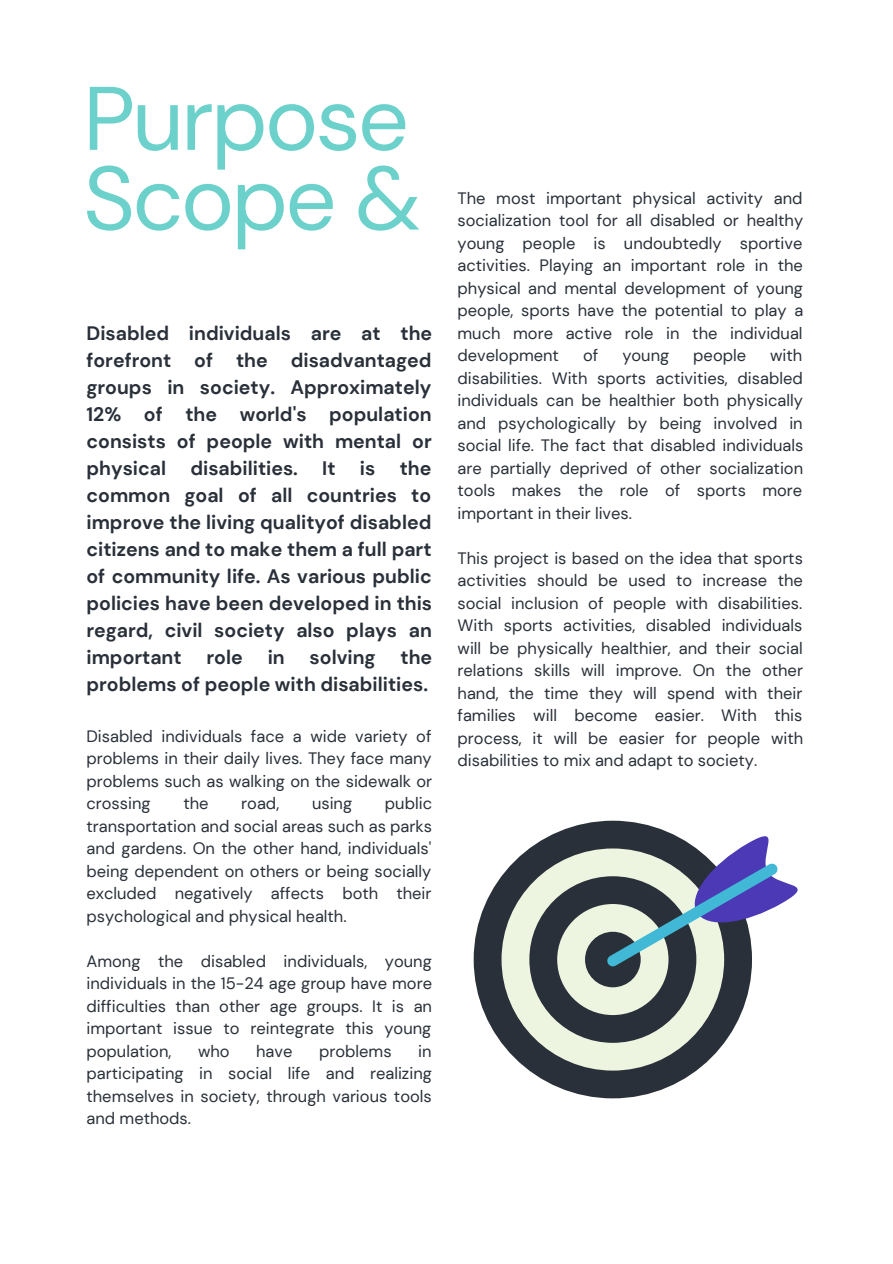
<style>
.page{position:relative;width:893px;height:1264px;background:#fff}
.page>*{position:absolute;margin:0;border:0;box-sizing:border-box;transform-origin:0 0}
.t1{font:89.85px/79.7px "DM Sans";letter-spacing:-.03em;color:#6cd1cb}
.t2{font:700 19.5px/27px "DM Sans";color:#293039;text-align:justify}
.t3{font:16.5px/22.5px "DM Sans";color:#293039;text-align:justify}
</style>
<div class="page">
<svg style="left:473px;top:820px;width:252px;height:278px"></svg>
<svg style="left:529px;top:821px;width:269px;height:221px"></svg>
<h1 class="t1" style="left:83px;top:79px;width:339px">Purpose<br>Scope &amp;</h1>
<p class="t2" style="left:86px;top:320px;width:347px">Disabled individuals are at the forefront of the disadvantaged groups in society. Approximately 12% of the world's population consists of people with mental or physical disabilities. It is the common goal of all countries to improve the living qualityof disabled citizens and to make them a full part of community life. As various public policies have been developed in this regard, civil society also plays an important</p>
<p class="t2" style="left:86px;top:644px;width:347px;text-align:right">the<br>problems of people with disabilities.</p>
<p class="t3" style="left:86px;top:725px;width:347px">Disabled individuals face a wide variety of problems in their daily lives. They face many problems such as walking on the sidewalk or crossing</p>
<p class="t2" style="left:206px;top:644px;width:38px">role</p>
<p class="t2" style="left:268px;top:644px;width:19px">in</p>
<p class="t2" style="left:309px;top:644px;width:67px">solving</p>
<p class="t3" style="left:86px;top:792px;width:347px;text-indent:298px">public transportation and social areas such as parks and gardens. On the other hand, individuals' being dependent on others or being socially excluded negatively affects both their psychological and physical health.</p>
<p class="t3" style="left:86px;top:949px;width:347px">Among the disabled individuals, young individuals in the 15-24 age group have more difficulties than other age groups. It is an important issue to reintegrate this young population,</p>
<p class="t3" style="left:183px;top:792px;width:27px">the</p>
<p class="t3" style="left:241px;top:792px;width:39px">road,</p>
<p class="t3" style="left:312px;top:792px;width:42px">using</p>
<p class="t3" style="left:86px;top:1039px;width:347px;text-indent:331px">in participating in social life and realizing themselves in society, through various tools and methods.</p>
<p class="t3" style="left:198px;top:1039px;width:33px">who</p>
<p class="t3" style="left:256px;top:1039px;width:38px">have</p>
<p class="t3" style="left:319px;top:1039px;width:74px">problems</p>
<p class="t3" style="left:457px;top:187px;width:347px">The most important physical activity and socialization tool for all disabled or healthy young people is undoubtedly sportive activities. Playing an important role in the physical and mental development of young people, sports have the potential to play a much more active role in the individual development</p>
<p class="t3" style="left:457px;top:344px;width:347px;text-indent:312px">with disabilities. With sports activities, disabled individuals can be healthier both physically and psychologically by being involved in social life. The fact that disabled individuals are partially deprived of other socialization tools makes the role of sports more important in their lives.</p>
<p class="t3" style="left:457px;top:547px;width:347px">This project is based on the idea that sports activities should be used to increase the social inclusion of people with disabilities.<br>With sports activities, disabled individuals will be physically healthier, and their social relations skills will improve. On the other hand, the time they will spend with their families will become easier. With this process, it will be easier for people with disabilities to mix and adapt to society.</p>
<p class="t3" style="left:583px;top:344px;width:17px">of</p>
<p class="t3" style="left:622px;top:344px;width:48px">young</p>
<p class="t3" style="left:693px;top:344px;width:54px">people</p>
</div>
